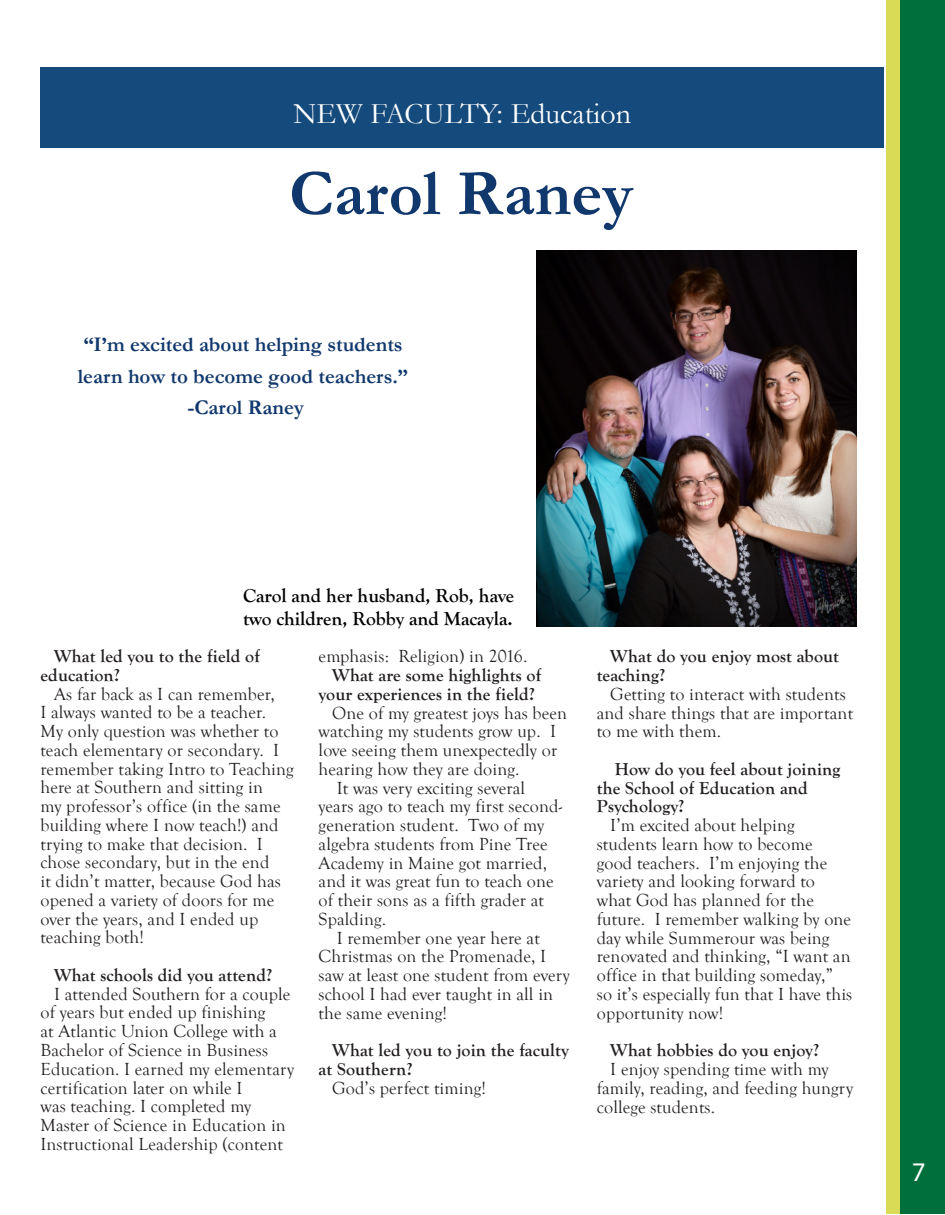
<style>
.page{position:relative;width:945px;height:1215px;background:#fff}
.page>*{position:absolute;margin:0;border:0;box-sizing:border-box;transform-origin:0 0}
.t1{font:700 66px "Garamond";color:#11386d}
.t2{font:30px "Garamond";color:#fff}
.t3{font:27px "Myriad Pro";color:#fff}
.t4{font:700 21px/31.5px "Garamond";color:#11386d;text-align:center}
.t5{font:700 19.5px/23.4px "Goudy Old Style T";color:#000}
.t6{font:18px/18.8px "Goudy Old Style T";letter-spacing:.01em;color:#231f20}
.t7{font:700 18px/18.8px "Goudy Old Style T";letter-spacing:.01em;color:#231f20}
</style>
<div class="page">
<div style="left:886px;top:0;width:45px;height:1214px;background:#d9da55"></div>
<div style="left:900px;top:0;width:45px;height:1214px;background:#006f3c"></div>
<div style="left:40px;top:68px;width:844px;height:80px;background:#144a7c"></div>
<img style="left:537px;top:251px;width:320px;height:375px">
<h2 class="t2" style="left:293px;top:94px;width:339px">NEW FACULTY: Education</h2>
<h1 class="t1" style="left:289px;top:149px;width:346px">Carol Raney</h1>
<p class="t4" style="left:78px;top:329px;width:332px">“I’m excited about helping students learn how to become good teachers.” -Carol Raney</p>
<p class="t5" style="left:243px;top:584px;width:273px">Carol and her husband, Rob, have two children, Robby and Macayla.</p>
<p class="t7" style="left:40px;top:647px;width:221px;text-indent:14px">What led you to the field of education?</p>
<p class="t6" style="left:40px;top:685px;width:255px;text-indent:14px">As far back as I can remember,<br>I always wanted to be a teacher.<br>My only question was whether to teach elementary or secondary. I remember taking Intro to Teaching here at Southern and sitting in<br>my professor’s office (in the same building where I now teach!) and trying to make that decision. I chose secondary, but in the end<br>it didn’t matter, because God has opened a variety of doors for me over the years, and I ended up teaching both!</p>
<p class="t7" style="left:54px;top:966px;width:220px">What schools did you attend?</p>
<p class="t6" style="left:40px;top:985px;width:255px;text-indent:14px">I attended Southern for a couple of years but ended up finishing<br>at Atlantic Union College with a<br>Bachelor of Science in Business<br>Education. I earned my elementary certification later on while I<br>was teaching. I completed my<br>Master of Science in Education in<br>Instructional Leadership (content</p>
<p class="t6" style="left:319px;top:647px;width:210px">emphasis: Religion) in 2016.</p>
<p class="t7" style="left:319px;top:666px;width:224px;text-indent:14px">What are some highlights of your experiences in the field?</p>
<p class="t6" style="left:332px;top:704px;width:236px">One of my greatest joys has been</p>
<p class="t6" style="left:319px;top:722px;width:239px">watching my students grow up. I</p>
<p class="t6" style="left:319px;top:741px;width:240px">love seeing them unexpectedly or</p>
<p class="t6" style="left:319px;top:760px;width:202px">hearing how they are doing.</p>
<p class="t6" style="left:337px;top:779px;width:190px">It was very exciting several</p>
<p class="t6" style="left:319px;top:797px;width:245px">years ago to teach my first second-</p>
<p class="t6" style="left:319px;top:816px;width:227px">generation student. Two of my</p>
<p class="t6" style="left:319px;top:835px;width:231px">algebra students from Pine Tree</p>
<p class="t6" style="left:319px;top:854px;width:230px">Academy in Maine got married,</p>
<p class="t6" style="left:319px;top:872px;width:237px">and it was great fun to teach one</p>
<p class="t6" style="left:319px;top:891px;width:227px">of their sons as a fifth grader at</p>
<p class="t6" style="left:319px;top:910px;width:69px">Spalding.</p>
<p class="t6" style="left:337px;top:929px;width:205px">I remember one year here at</p>
<p class="t6" style="left:319px;top:948px;width:229px">Christmas on the Promenade, I</p>
<p class="t6" style="left:319px;top:966px;width:253px">saw at least one student from every</p>
<p class="t6" style="left:319px;top:985px;width:236px">school I had ever taught in all in</p>
<p class="t6" style="left:319px;top:1004px;width:130px">the same evening!</p>
<p class="t7" style="left:319px;top:1041px;width:252px;text-indent:14px">What led you to join the faculty at Southern?</p>
<p class="t6" style="left:332px;top:1079px;width:155px">God’s perfect timing!</p>
<p class="t7" style="left:597px;top:647px;width:244px;text-indent:14px">What do you enjoy most about teaching?</p>
<p class="t6" style="left:597px;top:685px;width:258px;text-indent:14px">Getting to interact with students and share things that are important to me with them.</p>
<p class="t7" style="left:597px;top:760px;width:245px;text-indent:18px">How do you feel about joining the School of Education and<br>Psychology?</p>
<p class="t6" style="left:597px;top:816px;width:257px;text-indent:14px">I’m excited about helping students learn how to become good teachers. I’m enjoying the variety and looking forward to what God has planned for the future. I remember walking by one day while Summerour was being renovated and thinking, “I want an office in that building someday,” so it’s especially fun that I have this opportunity now!</p>
<p class="t7" style="left:610px;top:1041px;width:210px">What hobbies do you enjoy?</p>
<p class="t6" style="left:597px;top:1060px;width:258px;text-indent:14px">I enjoy spending time with my family, reading, and feeding hungry college students.</p>
<h3 class="t3" style="left:912px;top:1155px;width:15px">7</h3>
</div>
